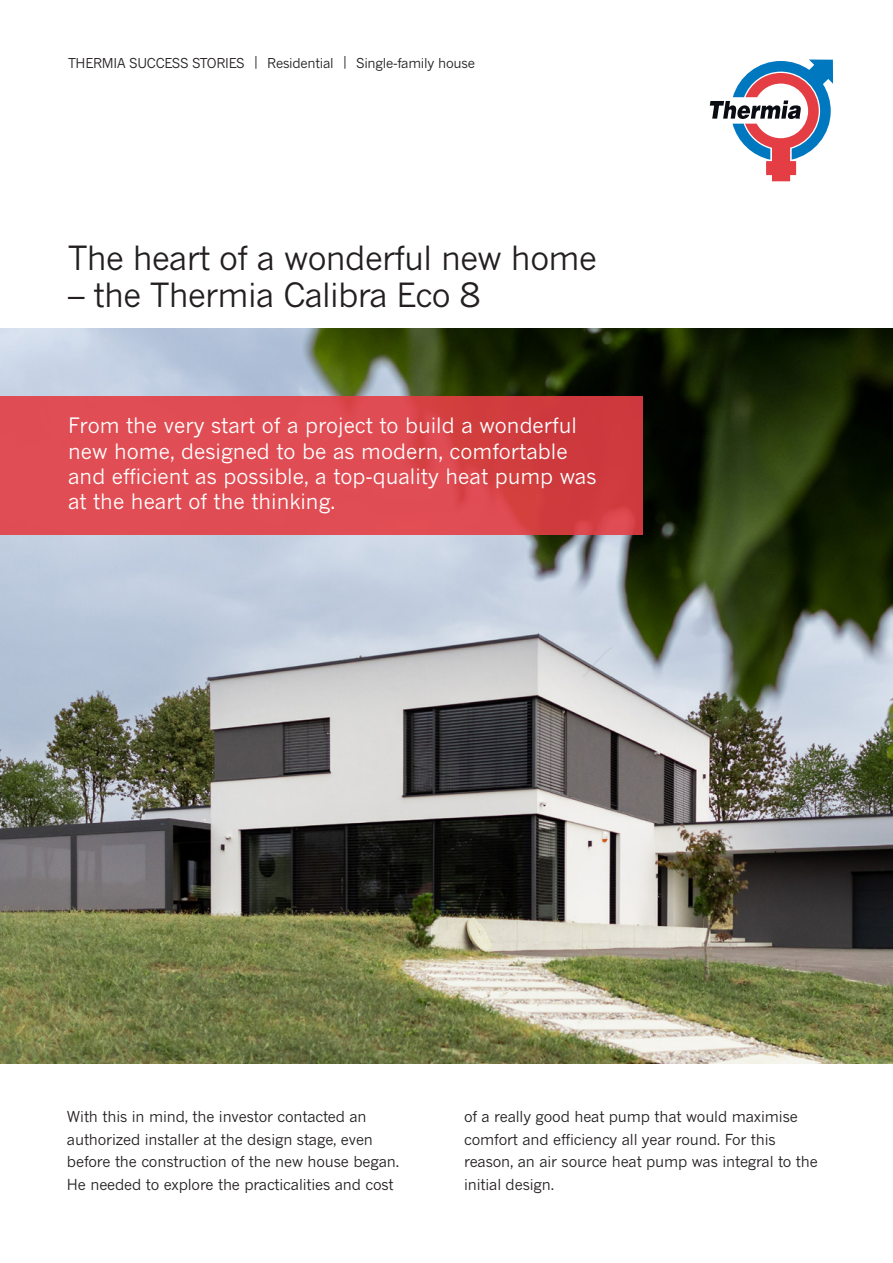
<style>
.page{position:relative;width:893px;height:1263px;background:#fff}
.page>*{position:absolute;margin:0;border:0;box-sizing:border-box;transform-origin:0 0}
.t1{font:33px "News Gothic MT Pro";letter-spacing:-.02em;color:#231f20}
.Frontpage__Headline{font:21px/25.2px "News Gothic MT Pro";color:#fff}
.t2{font:15px/22.5px "News Gothic MT Pro";letter-spacing:-.01em;color:#231f20}
.t3{font:13.5px "News Gothic MT Pro";letter-spacing:-.02em;color:#231f20}
</style>
<div class="page">
<img style="left:0;top:328px;width:893px;height:735px">
<div style="left:0;top:396px;width:642px;height:138px;background:linear-gradient(to right,#e6525b,#d13e41)"></div>
<svg style="left:710px;top:60px;width:123px;height:121px"></svg>
<p class="t3" style="left:68px;top:55px;width:408px">THERMIA SUCCESS STORIES | Residential | Single-family house</p>
<p class="t1" style="left:68px;top:237px;width:530px">The heart of a wonderful new home</p>
<p class="t1" style="left:68px;top:275px;width:414px">– the Thermia Calibra Eco 8</p>
<p class="Frontpage__Headline" style="left:68px;top:413px;width:530px">From the very start of a project to build a wonderful new home, designed to be as modern, comfortable and efficient as possible, a top-quality heat pump was at the heart of the thinking.</p>
<p class="t2" style="left:67px;top:1105px;width:334px">With this in mind, the investor contacted an authorized installer at the design stage, even before the construction of the new house began.<br>He needed to explore the practicalities and cost</p>
<p class="t2" style="left:464px;top:1105px;width:355px">of a really good heat pump that would maximise comfort and efficiency all year round. For this reason, an air source heat pump was integral to the initial design.</p>
</div>
